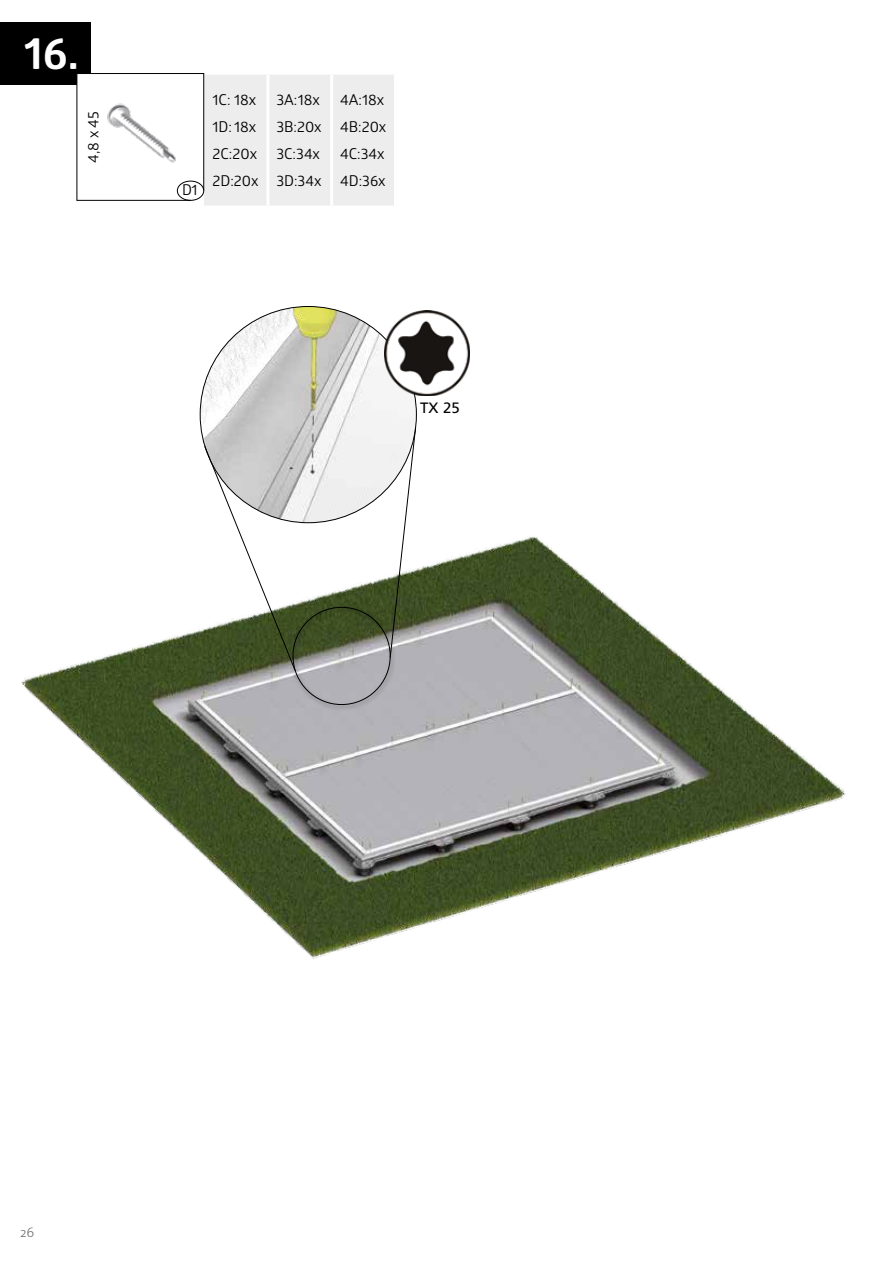
<style>
.page{position:relative;width:893px;height:1263px;background:#fff}
.page>*{position:absolute;margin:0;border:0;box-sizing:border-box;transform-origin:0 0}
.t1{font:700 45px "Glober";color:#fff}
.t2{font:15px/27px "Glober";color:#000}
.t3{font:15px "Frutiger LT Std";color:#000}
.t4{font:300 13.5px "The Sans";color:#706f6f}
</style>
<div class="page">
<img style="left:21px;top:486px;width:825px;height:473px">
<div style="left:289px;top:604px;width:107px;height:107px;background:#000;opacity:.75"></div>
<img style="left:200px;top:306px;width:216px;height:217px;border-radius:108px">
<svg style="left:204px;top:446px;width:92px;height:225px"></svg>
<svg style="left:390px;top:427px;width:26px;height:231px"></svg>
<img style="left:384px;top:310px;width:85px;height:85px">
<div style="left:0;top:23px;width:91px;height:62px;background:#000"></div>
<svg style="left:76px;top:73px;width:318px;height:133px"></svg>
<div style="left:177px;top:181px;width:27px;height:20px;border:1px solid #000;border-radius:50%"></div>
<h1 class="t1" style="left:24px;top:20px;width:56px">16.2</h1>
<p class="t2" style="left:79px;top:163px;width:53px;rotate:-90deg">4,8 x 45</p>
<p class="t2" style="left:182px;top:176px;width:17px">D1</p>
<p class="t2" style="left:213px;top:86px;width:47px">1C: 18x<br>1D: 18x<br>2C:20x<br>2D:20x</p>
<p class="t2" style="left:276px;top:86px;width:47px;text-align:justify">3A:18x 3B:20x 3C:34x 3D:34x</p>
<p class="t2" style="left:340px;top:86px;width:48px">4A:18x<br>4B:20x<br>4C:34x<br>4D:36x</p>
<p class="t3" style="left:420px;top:399px;width:41px">TX 25</p>
<p class="t4" style="left:20px;top:1221px;width:16px">26</p>
</div>
